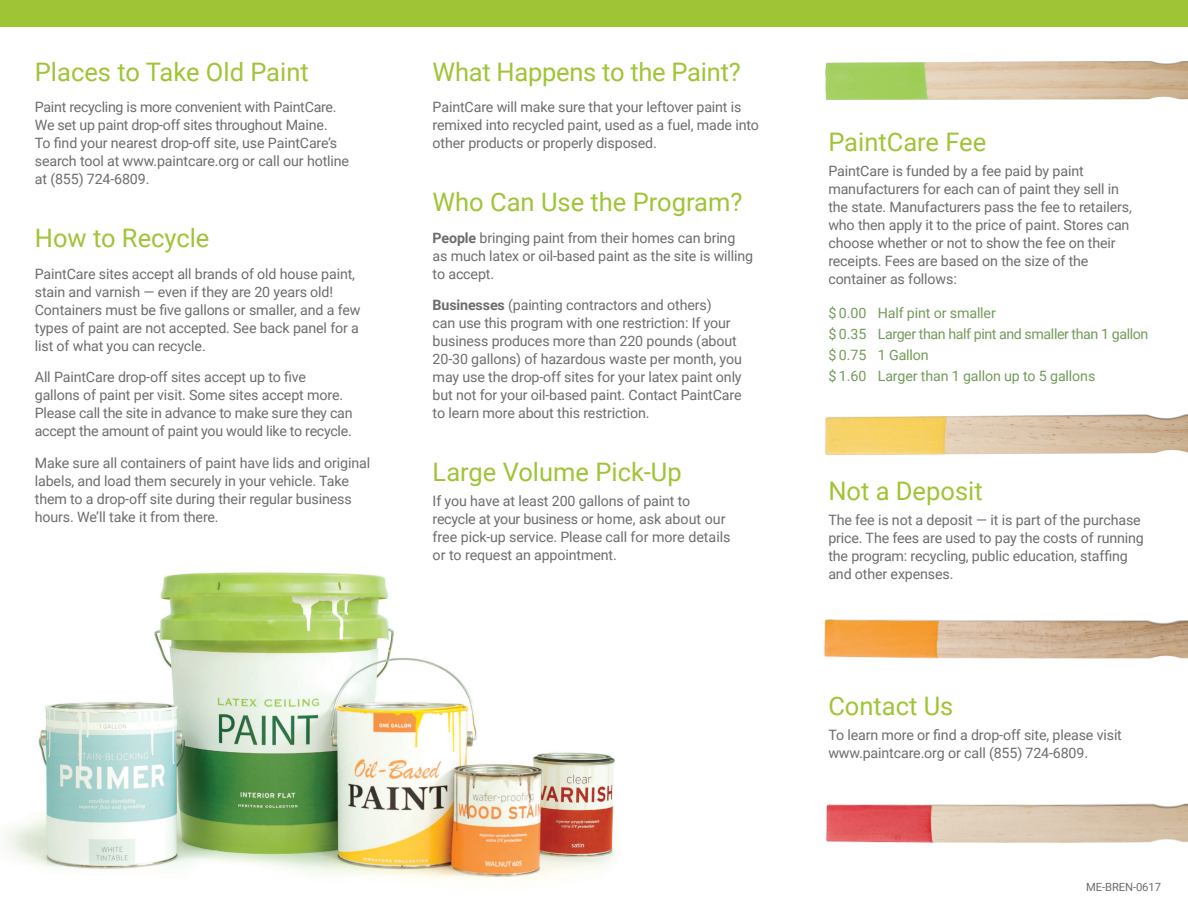
<style>
.page{position:relative;width:1188px;height:918px;background:#fff}
.page>*{position:absolute;margin:0;border:0;box-sizing:border-box;transform-origin:0 0}
.t1{font:25.5px "Roboto";color:#9fc435}
.t2{font:14.25px/18px "Roboto";letter-spacing:-.01em;color:#6c6d70}
.t3{font:14.25px/21px "Roboto";letter-spacing:-.01em;color:#739b5b}
.t4{font:11.25px "Roboto";letter-spacing:-.01em;color:#6c6d70}
.s1{font-weight:700}
</style>
<div class="page">
<img style="left:5px;top:572px;width:611px;height:311px">
<div style="left:0;top:0;width:1188px;height:26px;background:#9fc435"></div>
<img style="left:825px;top:61px;width:363px;height:40px">
<img style="left:825px;top:414px;width:363px;height:41px">
<img style="left:825px;top:803px;width:363px;height:40px">
<img style="left:824px;top:619px;width:364px;height:40px">
<h1 class="t1" style="left:35px;top:54px;width:275px">Places to Take Old Paint</h1>
<p class="t2" style="left:35px;top:98px;width:316px">Paint recycling is more convenient with PaintCare.<br>We set up paint drop-off sites throughout Maine.<br>To find your nearest drop-off site, use PaintCare’s search tool at www.paintcare.org or call our hotline at (855) 724-6809.</p>
<h1 class="t1" style="left:35px;top:221px;width:176px">How to Recycle</h1>
<p class="t2" style="left:35px;top:264px;width:327px">PaintCare sites accept all brands of old house paint, stain and varnish — even if they are 20 years old!<br>Containers must be five gallons or smaller, and a few types of paint are not accepted. See back panel for a list of what you can recycle.</p>
<p class="t2" style="left:35px;top:368px;width:319px">All PaintCare drop-off sites accept up to five gallons of paint per visit. Some sites accept more.<br>Please call the site in advance to make sure they can accept the amount of paint you would like to recycle.</p>
<p class="t2" style="left:35px;top:453px;width:337px">Make sure all containers of paint have lids and original labels, and load them securely in your vehicle. Take them to a drop-off site during their regular business hours. We’ll take it from there.</p>
<h1 class="t1" style="left:433px;top:54px;width:310px">What Happens to the Paint?</h1>
<p class="t2" style="left:433px;top:98px;width:328px">PaintCare will make sure that your leftover paint is remixed into recycled paint, used as a fuel, made into other products or properly disposed.</p>
<h1 class="t1" style="left:433px;top:185px;width:311px">Who Can Use the Program?</h1>
<p class="t2" style="left:433px;top:228px;width:322px"><span class="s1">People</span> bringing paint from their homes can bring as much latex or oil-based paint as the site is willing to accept.</p>
<p class="t2" style="left:433px;top:296px;width:311px"><span class="s1">Businesses</span> (painting contractors and others)<br>can use this program with one restriction: If your business produces more than 220 pounds (about 20-30 gallons) of hazardous waste per month, you may use the drop-off sites for your latex paint only but not for your oil-based paint. Contact PaintCare to learn more about this restriction.</p>
<h1 class="t1" style="left:433px;top:455px;width:251px">Large Volume Pick-Up</h1>
<p class="t2" style="left:433px;top:492px;width:300px">If you have at least 200 gallons of paint to recycle at your business or home, ask about our free pick-up service. Please call for more details or to request an appointment.</p>
<h1 class="t1" style="left:828px;top:124px;width:159px">PaintCare Fee</h1>
<p class="t2" style="left:828px;top:161px;width:305px">PaintCare is funded by a fee paid by paint manufacturers for each can of paint they sell in the state. Manufacturers pass the fee to retailers, who then apply it to the price of paint. Stores can choose whether or not to show the fee on their receipts. Fees are based on the size of the container as follows:</p>
<p class="t3" style="left:828px;top:302px;width:322px">$ 0.00 Half pint or smaller<br>$ 0.35 Larger than half pint and smaller than 1 gallon $ 0.75 1 Gallon<br>$ 1.60 Larger than 1 gallon up to 5 gallons</p>
<h1 class="t1" style="left:828px;top:473px;width:156px">Not a Deposit</h1>
<p class="t2" style="left:828px;top:510px;width:317px">The fee is not a deposit — it is part of the purchase price. The fees are used to pay the costs of running the program: recycling, public education, staffing and other expenses.</p>
<h1 class="t1" style="left:828px;top:688px;width:127px">Contact Us</h1>
<p class="t2" style="left:828px;top:726px;width:295px">To learn more or find a drop-off site, please visit www.paintcare.org or call (855) 724-6809.</p>
<p class="t4" style="left:1086px;top:879px;width:76px">ME-BREN-0617</p>
</div>
